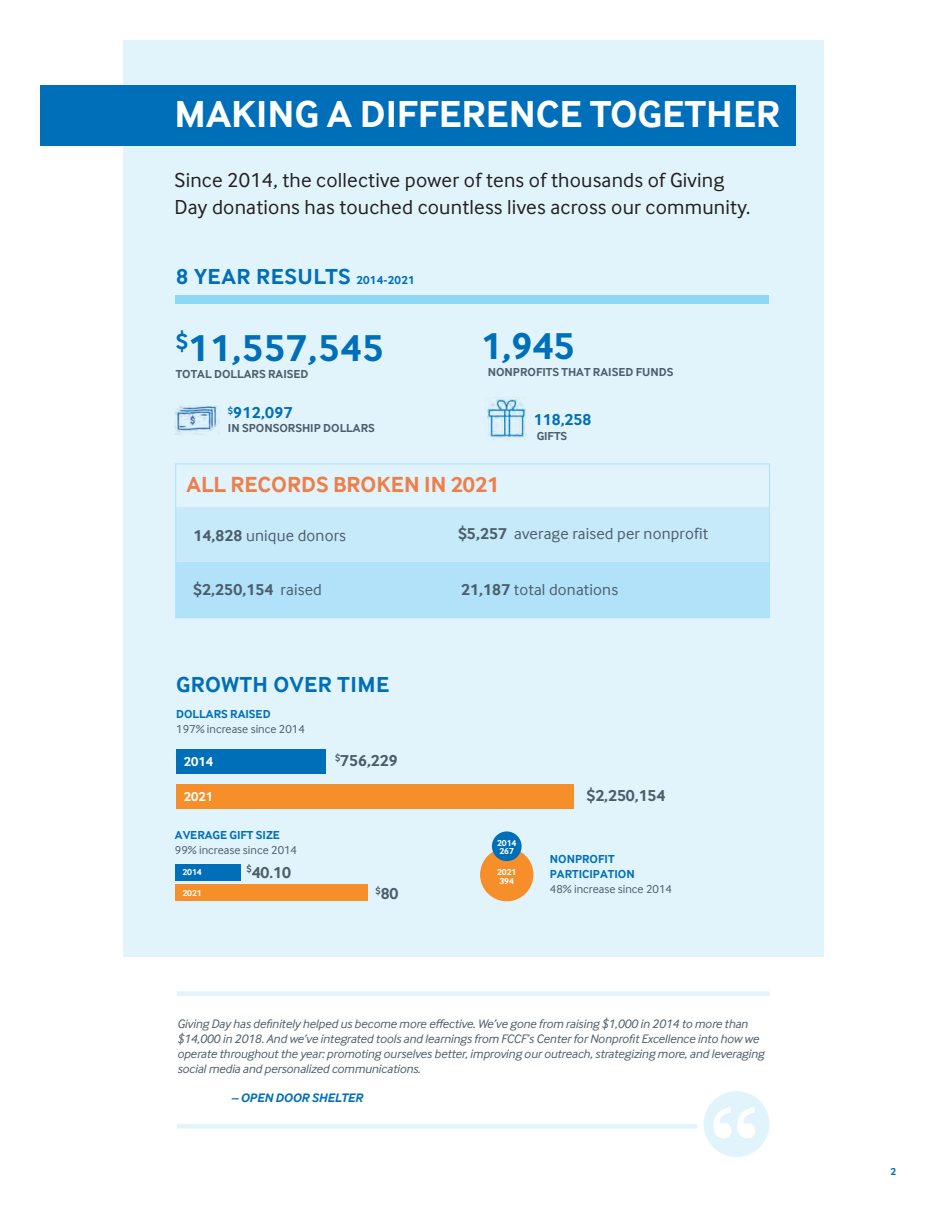
<style>
.page{position:relative;width:945px;height:1215px;background:#fff}
.page>*{position:absolute;margin:0;border:0;box-sizing:border-box;transform-origin:0 0}
.t1{font:700 39px "Inter Face Typo";color:#fff}
.t2{font:700 39px "Inter Face Typo";letter-spacing:.025em;color:#006fb9}
.t3{font:700 22.5px "Inter Face Typo";letter-spacing:.025em;color:#006fb9}
.t4{font:700 22.5px "Inter Face";color:#ee7f4b}
.t5{font:21px/27px "Inter Face Typo";letter-spacing:.01em;color:#231f20}
.t6{font:16.5px "Inter Face";letter-spacing:.01em;color:#4d5e6b}
.t7{font:700 16.5px "Inter Face Typo";color:#4d5e6b}
.t8{font:700 16.5px "Inter Face";letter-spacing:.01em;color:#4d5e6b}
.t9{font:700 16.5px "Inter Face Typo";letter-spacing:.01em;color:#006fb9}
.t10{font:700 13.5px "Inter Face";color:#fff}
.t11{font:italic 12.75px/15px "Inter Face Typo";letter-spacing:-.01em;color:#4d5e6b}
.t12{font:italic 700 12.75px "Inter Face Typo";letter-spacing:-.01em;color:#006fb9}
.t13{font:700 12px "Inter Face Typo";color:#4d5e6b}
.t14{font:12px "Inter Face Typo";color:#4d5e6b}
.t15{font:700 12px/15px "Inter Face Typo";color:#006fb9}
.t16{font:700 10.5px "Inter Face Typo";color:#006fb9}
.t17{font:700 9.6px "Inter Face Typo";color:#4d5e6b}
.t18{font:700 9px/8.7px "Inter Face Typo";color:#fff}
.t19{font:700 9px "Inter Face";color:#fff}
.s1{font-size:12px}
.s2{font-weight:700}
.s3{font-weight:400}
</style>
<div class="page">
<div style="left:123px;top:40px;width:701px;height:917px;background:#e1f4fc"></div>
<div style="left:40px;top:85px;width:756px;height:60px;background:#006fb9"></div>
<div style="left:704px;top:1091px;width:65px;height:66px;background:#e1f4fc;border-radius:50%"></div>
<svg style="left:713px;top:1108px;width:42px;height:30px"></svg>
<div style="left:177px;top:991px;width:593px;height:5px;background:#e1f4fc"></div>
<div style="left:177px;top:1124px;width:520px;height:5px;background:#e1f4fc"></div>
<img style="left:175px;top:406px;width:44px;height:28px">
<img style="left:486px;top:397px;width:40px;height:43px">
<div style="left:177px;top:749px;width:149px;height:24px;background:#006fb9"></div>
<div style="left:177px;top:784px;width:397px;height:24px;background:#f68e2a"></div>
<div style="left:175px;top:864px;width:66px;height:16px;background:#006fb9"></div>
<div style="left:175px;top:885px;width:193px;height:16px;background:#f68e2a"></div>
<div style="left:480px;top:848px;width:53px;height:53px;background:#f68e2a;border-radius:50%"></div>
<div style="left:492px;top:831px;width:30px;height:30px;background:#006fb9;border-radius:50%"></div>
<div style="left:176px;top:295px;width:594px;height:8px;background:#8dd7f7"></div>
<div style="left:176px;top:507px;width:594px;height:55px;background:#c6eafa"></div>
<div style="left:176px;top:562px;width:594px;height:56px;background:#b1e2f9"></div>
<div style="left:175px;top:464px;width:595px;height:154px;border:1px solid #aae0f9"></div>
<h1 class="t1" style="left:175px;top:91px;width:607px">MAKING A DIFFERENCE TOGETHER</h1>
<h3 class="t5" style="left:175px;top:166px;width:577px">Since 2014, the collective power of tens of thousands of Giving<br>Day donations has touched countless lives across our community.</h3>
<h2 class="t3" style="left:176px;top:264px;width:240px">8 YEAR RESULTS <span class="s1">2014-2021</span></h2>
<h1 class="t2" style="left:176px;top:325px;width:209px"><sup>$</sup>11,557,545</h1>
<p class="t13" style="left:176px;top:367px;width:134px">TOTAL DOLLARS RAISED</p>
<p class="t9" style="left:228px;top:403px;width:66px"><sup>$</sup>912,097</p>
<p class="t13" style="left:228px;top:421px;width:148px">IN SPONSORSHIP DOLLARS</p>
<h1 class="t2" style="left:481px;top:324px;width:95px">1,945</h1>
<p class="t13" style="left:488px;top:365px;width:187px">NONPROFITS THAT RAISED FUNDS</p>
<p class="t9" style="left:534px;top:410px;width:59px">118,258</p>
<p class="t13" style="left:537px;top:429px;width:32px">GIFTS</p>
<h2 class="t4" style="left:186px;top:472px;width:314px">ALL RECORDS BROKEN IN 2021</h2>
<p class="t6" style="left:193px;top:526px;width:154px"><span class="s2">14,828</span> unique donors</p>
<p class="t6" style="left:458px;top:524px;width:252px"><span class="s2">$5,257</span> average raised per nonprofit</p>
<p class="t8" style="left:193px;top:580px;width:130px">$2,250,154 <span class="s3">raised</span></p>
<h2 class="t3" style="left:176px;top:671px;width:215px">GROWTH OVER TIME</h2>
<p class="t15" style="left:176px;top:706px;width:96px">DOLLARS RAISED</p>
<p class="t14" style="left:176px;top:722px;width:130px">197% increase since 2014</p>
<p class="t6" style="left:461px;top:581px;width:159px"><span class="s2">21,187</span> total donations</p>
<p class="t17" style="left:335px;top:752px;width:7px">$</p>
<p class="t10" style="left:184px;top:753px;width:31px">2014</p>
<p class="t7" style="left:340px;top:751px;width:59px">756,229</p>
<p class="t10" style="left:184px;top:789px;width:31px">2021</p>
<p class="t7" style="left:586px;top:786px;width:80px">$2,250,154</p>
<p class="t15" style="left:175px;top:828px;width:107px">AVERAGE GIFT SIZE</p>
<p class="t14" style="left:175px;top:844px;width:124px">99% increase since 2014</p>
<p class="t17" style="left:247px;top:864px;width:7px">$</p>
<p class="t19" style="left:182px;top:867px;width:21px">2014</p>
<p class="t7" style="left:252px;top:863px;width:41px">40.10</p>
<p class="t19" style="left:182px;top:888px;width:21px">2021</p>
<p class="t7" style="left:376px;top:884px;width:25px"><sup>$</sup>80</p>
<p class="t18" style="left:497px;top:838px;width:21px">2014<br>267</p>
<p class="t18" style="left:497px;top:868px;width:21px">2021<br>394</p>
<p class="t15" style="left:550px;top:852px;width:86px">NONPROFIT<br>PARTICIPATION</p>
<p class="t14" style="left:550px;top:883px;width:124px">48% increase since 2014</p>
<p class="t11" style="left:177px;top:1017px;width:589px">Giving Day has definitely helped us become more effective. We’ve gone from raising $1,000 in 2014 to more than $14,000 in 2018. And we’ve integrated tools and learnings from FCCF’s Center for Nonprofit Excellence into how we operate throughout the year: promoting ourselves better, improving our outreach, strategizing more, and leveraging social media and personalized communications.</p>
<p class="t12" style="left:231px;top:1090px;width:133px">– OPEN DOOR SHELTER</p>
<p class="t16" style="left:890px;top:1165px;width:7px">2</p>
</div>
